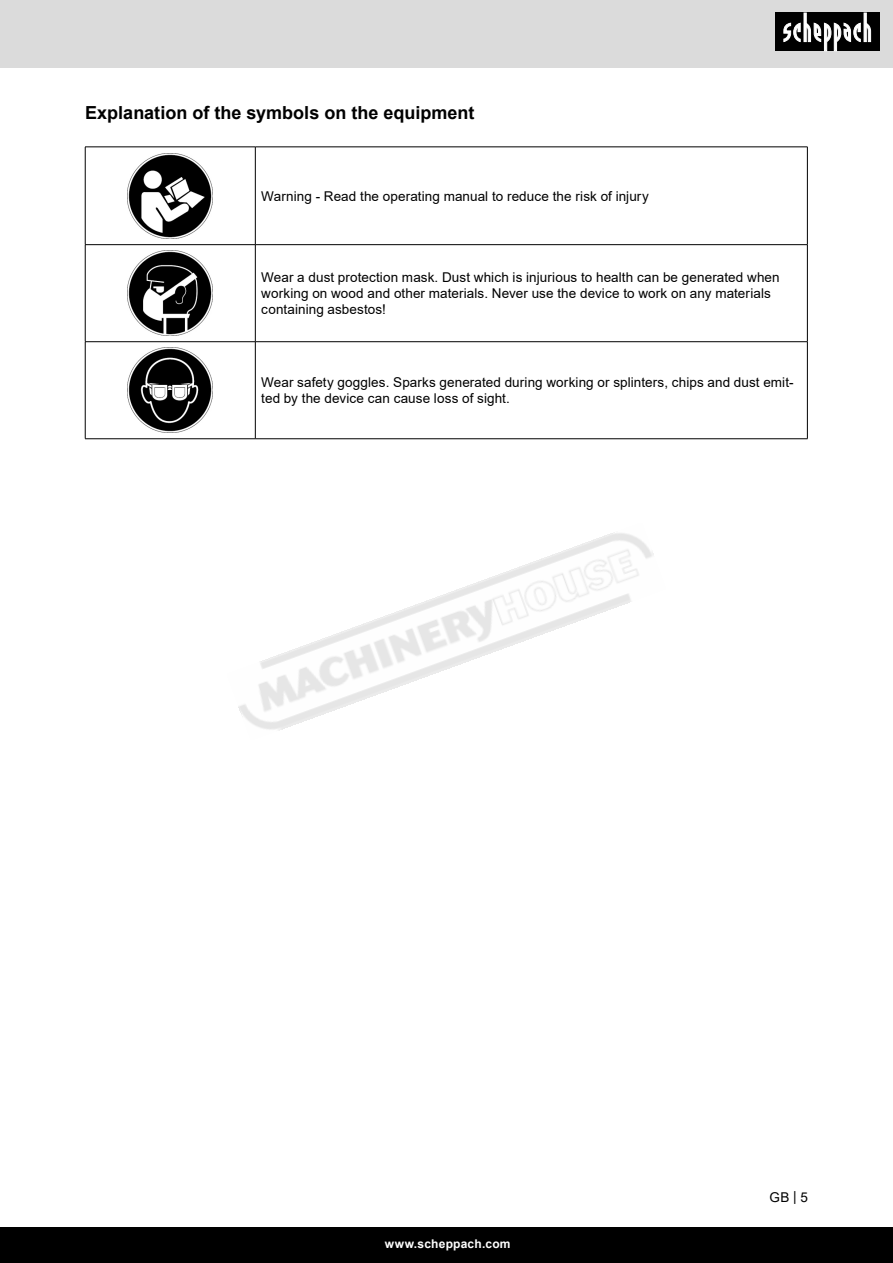
<style>
.page{position:relative;width:893px;height:1263px;background:#fff}
.page>*{position:absolute;margin:0;border:0;box-sizing:border-box;transform-origin:0 0}
.t1{font:700 18px "Arial";color:#000}
.t2{font:13.5px/16.2px "Arial";letter-spacing:.005em;color:#000}
.t3{font:700 12px "Arial";letter-spacing:.02em;color:#fff}
</style>
<div class="page">
<div style="left:0;top:0;width:893px;height:67px;background:#dbdbdb"></div>
<div style="left:775px;top:13px;width:105px;height:38px;background:#000"></div>
<svg style="left:783px;top:13px;width:88px;height:38px"></svg>
<div style="left:0;top:1227px;width:893px;height:36px;background:#000"></div>
<hr style="left:446px;top:106px;width:1px;height:1051px;background:#c8c8c8">
<div style="left:85px;top:106px;width:723px;height:1050px;background:#fff"></div>
<hr style="left:85px;top:147px;width:170px;height:1px;background:#000">
<hr style="left:85px;top:147px;width:1px;height:97px;background:#000">
<hr style="left:255px;top:147px;width:552px;height:1px;background:#000">
<hr style="left:255px;top:147px;width:1px;height:97px;background:#000">
<hr style="left:807px;top:147px;width:1px;height:97px;background:#000">
<hr style="left:85px;top:244px;width:170px;height:1px;background:#000">
<hr style="left:85px;top:245px;width:1px;height:96px;background:#000">
<hr style="left:255px;top:244px;width:552px;height:1px;background:#000">
<hr style="left:255px;top:245px;width:1px;height:96px;background:#000">
<hr style="left:807px;top:245px;width:1px;height:96px;background:#000">
<hr style="left:85px;top:341px;width:170px;height:1px;background:#000">
<hr style="left:85px;top:342px;width:1px;height:97px;background:#000">
<hr style="left:255px;top:341px;width:552px;height:1px;background:#000">
<hr style="left:255px;top:342px;width:1px;height:97px;background:#000">
<hr style="left:807px;top:342px;width:1px;height:97px;background:#000">
<hr style="left:85px;top:438px;width:170px;height:1px;background:#000">
<hr style="left:255px;top:438px;width:552px;height:1px;background:#000">
<img style="left:128px;top:153px;width:85px;height:85px">
<img style="left:128px;top:251px;width:85px;height:85px">
<img style="left:128px;top:348px;width:85px;height:85px">
<img style="left:238px;top:532px;width:416px;height:199px">
<h1 class="t1" style="left:85px;top:100px;width:391px">Explanation of the symbols on the equipment</h1>
<p class="t2" style="left:261px;top:188px;width:389px">Warning - Read the operating manual to reduce the risk of injury</p>
<p class="t2" style="left:261px;top:269px;width:520px">Wear a dust protection mask. Dust which is injurious to health can be generated when working on wood and other materials. Never use the device to work on any materials containing asbestos!</p>
<p class="t2" style="left:261px;top:374px;width:534px">Wear safety goggles. Sparks generated during working or splinters, chips and dust emit&shy;ted by the device can cause loss of sight.</p>
<p class="t3" style="left:385px;top:1235px;width:127px">www.scheppach.com</p>
<p class="t2" style="left:770px;top:1189px;width:40px">GB | 5</p>
</div>
